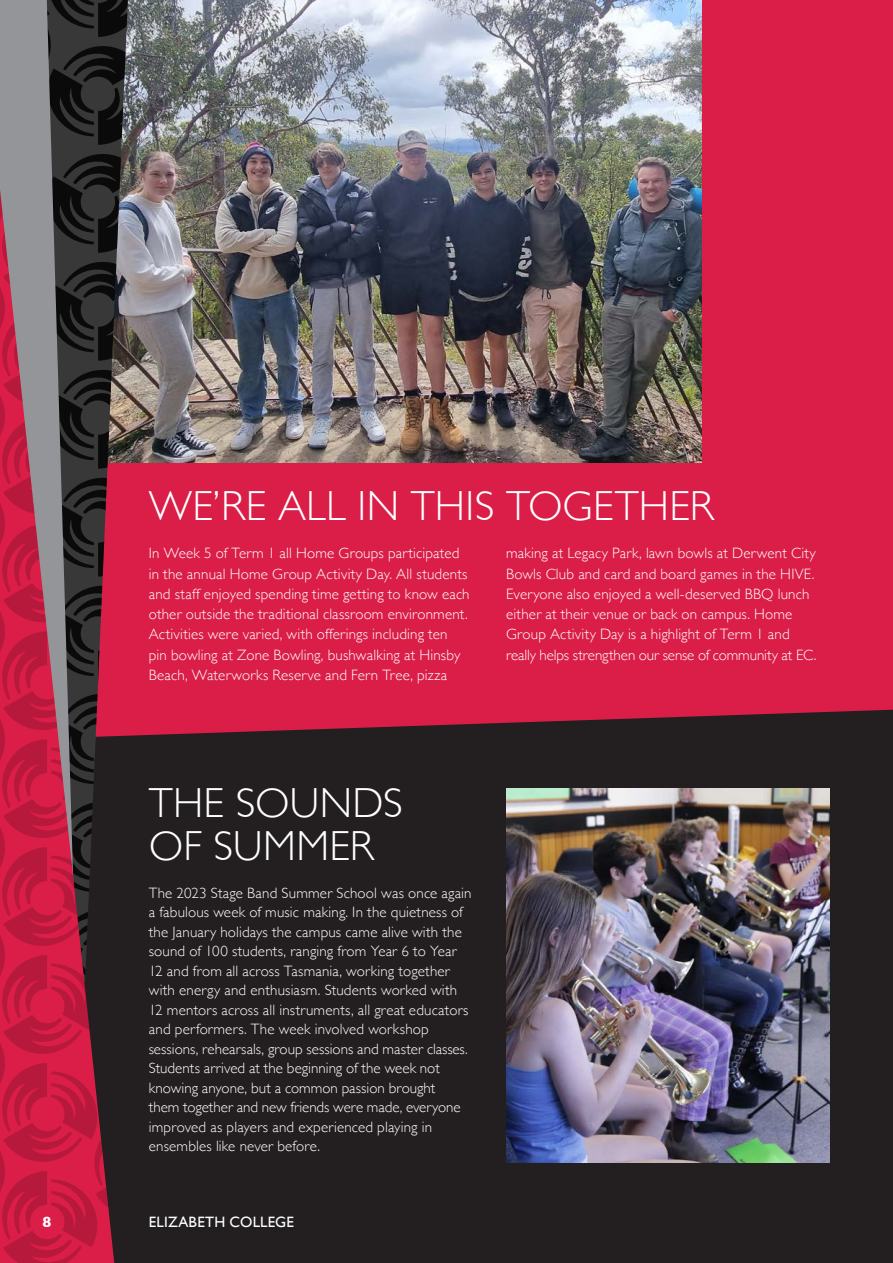
<style>
.page{position:relative;width:893px;height:1263px;background:#fff}
.page>*{position:absolute;margin:0;border:0;box-sizing:border-box;transform-origin:0 0}
.t1{font:300 42px/42px "Gill Sans";letter-spacing:.005em;color:#fff}
.t2{font:300 15px/19.5px "Gill Sans";letter-spacing:.01em;color:#fff}
.t3{font:15px "Gill Sans";letter-spacing:.015em;color:#fff}
.t4{font:700 15px "Gill Sans";color:#fff}
</style>
<div class="page">
<div style="left:128px;top:739px;width:765px;height:524px;background:#231f20"></div>
<div style="left:128px;top:0;width:765px;height:739px;background:#da1e48"></div>
<img style="left:128px;top:0;width:574px;height:463px">
<img style="left:506px;top:788px;width:323px;height:375px">
<svg style="left:0;top:0;width:128px;height:1263px;background:#833547"></svg>
<h1 class="t1" style="left:149px;top:483px;width:567px">WE’RE ALL IN THIS TOGETHER</h1>
<p class="t2" style="left:506px;top:543px;width:312px;line-height:20.2px">making at Legacy Park, lawn bowls at Derwent City Bowls Club and card and board games in the HIVE.<br>Everyone also enjoyed a well-deserved BBQ lunch either at their venue or back on campus. Home Group Activity Day is a highlight of Term 1 and really helps strengthen our sense of community at EC.</p>
<p class="t2" style="left:149px;top:543px;width:322px;line-height:20.2px">In Week 5 of Term 1 all Home Groups participated in the annual Home Group Activity Day. All students and staff enjoyed spending time getting to know each other outside the traditional classroom environment.<br>Activities were varied, with offerings including ten<br>pin bowling at Zone Bowling, bushwalking at Hinsby Beach, Waterworks Reserve and Fern Tree, pizza</p>
<h1 class="t1" style="left:149px;top:781px;width:256px">THE SOUNDS<br>OF SUMMER</h1>
<p class="t2" style="left:149px;top:882px;width:324px">The 2023 Stage Band Summer School was once again a fabulous week of music making. In the quietness of the January holidays the campus came alive with the sound of 100 students, ranging from Year 6 to Year 12 and from all across Tasmania, working together with energy and enthusiasm. Students worked with 12 mentors across all instruments, all great educators and performers. The week involved workshop sessions, rehearsals, group sessions and master classes.<br>Students arrived at the beginning of the week not knowing anyone, but a common passion brought<br>them together and new friends were made, everyone improved as players and experienced playing in ensembles like never before.</p>
<p class="t4" style="left:43px;top:1209px;width:10px">8</p>
<p class="t3" style="left:149px;top:1213px;width:147px">ELIZABETH COLLEGE</p>
</div>
